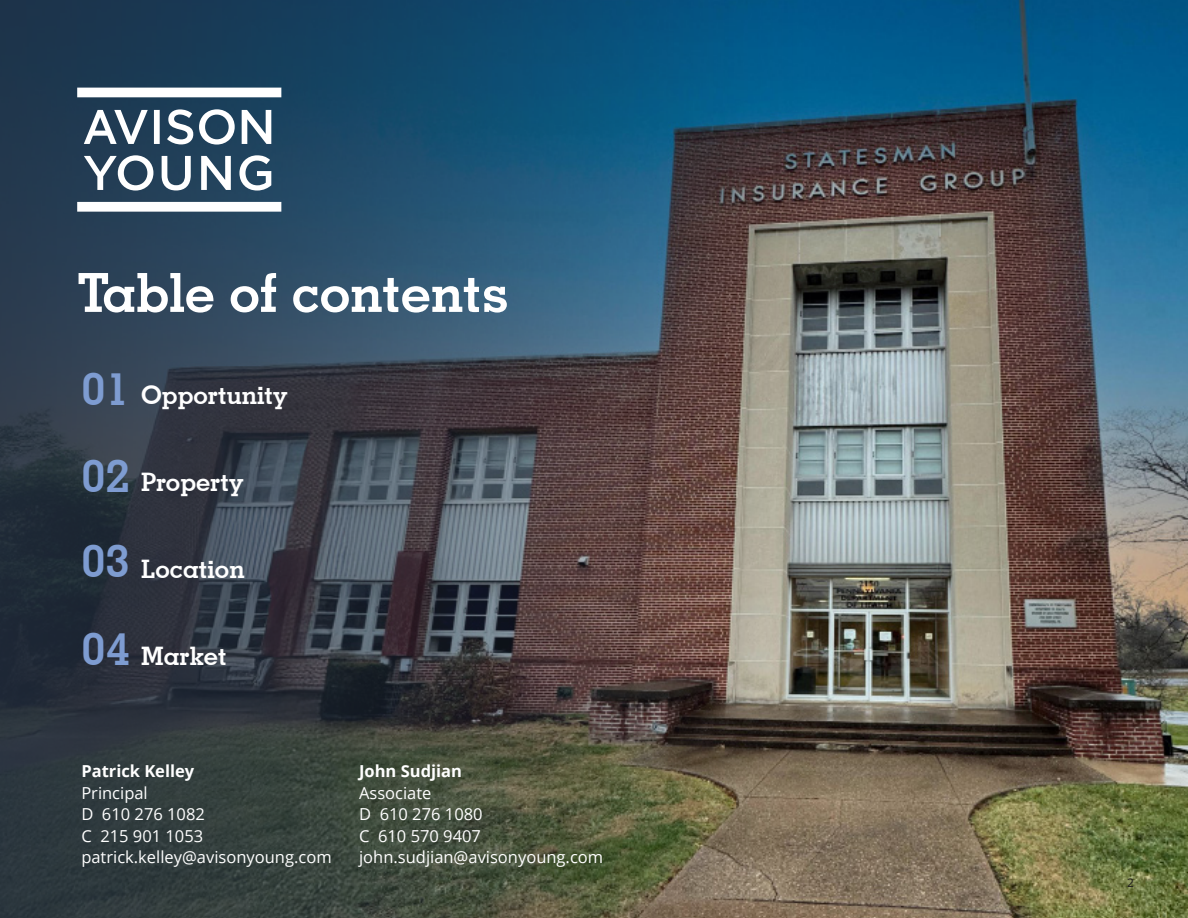
<style>
.page{position:relative;width:1188px;height:918px;background:#fff}
.page>*{position:absolute;margin:0;border:0;box-sizing:border-box;transform-origin:0 0}
.t1{font:700 54px "Geometric Slab 703 BT";color:#fff}
.t2{font:700 45px "Geometric Slab 703 BT";color:#7e9cd1}
.t3{font:700 25.5px "Geometric Slab 703 BT";color:#fff}
.t4{font:16.5px "Open Sans";color:#fff}
.t5{font:700 16.5px "Open Sans";color:#fff}
.t6{font:12px "Open Sans";color:#231f20}
</style>
<div class="page">
<img style="left:1093px;top:0;width:95px;height:918px">
<img style="left:1033px;top:0;width:60px;height:918px">
<img style="left:0;top:0;width:1033px;height:918px">
<svg style="left:84px;top:110px;width:64px;height:34px"></svg>
<svg style="left:167px;top:109px;width:26px;height:35px"></svg>
<svg style="left:199px;top:109px;width:36px;height:36px"></svg>
<svg style="left:84px;top:155px;width:69px;height:36px"></svg>
<svg style="left:77px;top:88px;width:204px;height:9px"></svg>
<svg style="left:77px;top:202px;width:204px;height:10px"></svg>
<svg style="left:154px;top:110px;width:6px;height:34px"></svg>
<svg style="left:242px;top:110px;width:29px;height:34px"></svg>
<svg style="left:162px;top:156px;width:29px;height:35px"></svg>
<svg style="left:201px;top:156px;width:30px;height:34px"></svg>
<svg style="left:239px;top:155px;width:32px;height:36px"></svg>
<p class="t1" style="left:77px;top:260px;width:433px">Table of contents</p>
<p class="t2" style="left:81px;top:362px;width:50px">01</p>
<p class="t3" style="left:141px;top:379px;width:148px">Opportunity</p>
<p class="t2" style="left:81px;top:449px;width:50px">02</p>
<p class="t3" style="left:141px;top:466px;width:104px">Property</p>
<p class="t2" style="left:81px;top:534px;width:50px">03</p>
<p class="t3" style="left:141px;top:553px;width:105px">Location</p>
<p class="t2" style="left:81px;top:621px;width:50px">04</p>
<p class="t3" style="left:141px;top:640px;width:87px">Market</p>
<p class="t5" style="left:81px;top:759px;width:114px">Patrick Kelley</p>
<p class="t4" style="left:81px;top:781px;width:68px">Principal</p>
<p class="t4" style="left:81px;top:803px;width:125px">D 610 276 1082</p>
<p class="t4" style="left:81px;top:825px;width:123px">C 215 901 1053</p>
<p class="t4" style="left:81px;top:846px;width:252px">patrick.kelley@avisonyoung.com</p>
<p class="t5" style="left:359px;top:759px;width:104px">John Sudjian</p>
<p class="t4" style="left:359px;top:781px;width:74px">Associate</p>
<p class="t4" style="left:359px;top:803px;width:125px">D 610 276 1080</p>
<p class="t4" style="left:359px;top:825px;width:123px">C 610 570 9407</p>
<p class="t4" style="left:359px;top:846px;width:246px">john.sudjian@avisonyoung.com</p>
<p class="t6" style="left:1127px;top:874px;width:8px">2</p>
</div>
